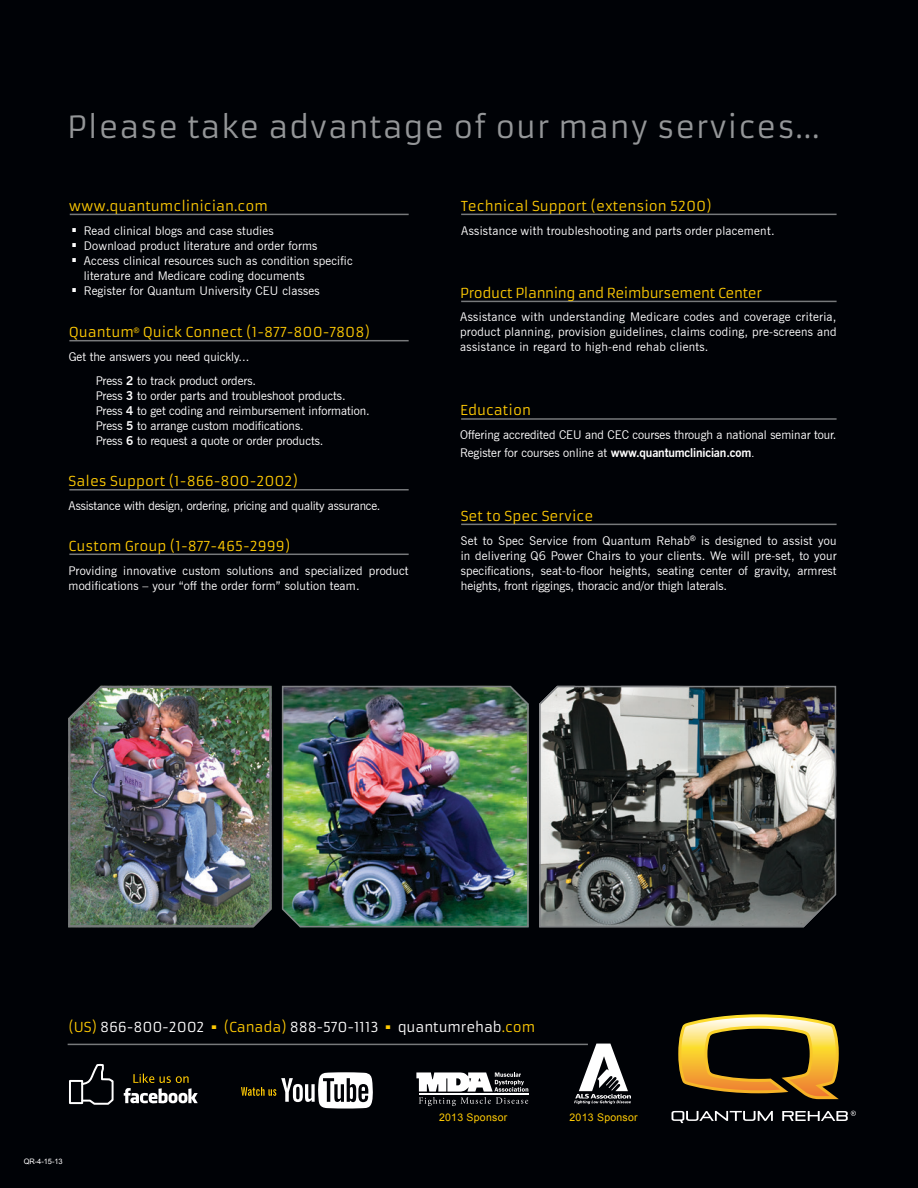
<style>
.page{position:relative;width:918px;height:1188px;background:#000206}
.page>*{position:absolute;margin:0;border:0;box-sizing:border-box;transform-origin:0 0}
.t1{font:36px "News Gothic BT";color:#fff}
.t2{font:30px "Armata";letter-spacing:.025em;color:#949698}
.t3{font:13.5px "Armata";color:#ffcb04}
.t4{font:13.5px "Armata";letter-spacing:-.01em;color:#fff}
.t5{font:13.5px "Armata";letter-spacing:-.03em;color:#ffcb04}
.t6{font:12px/15px "News Gothic BT";letter-spacing:.015em;color:#fff}
.t7{font:12px "News Gothic BT";letter-spacing:-.015em;color:#fff}
.t8{font:10.5px "Arial";letter-spacing:.025em;color:#ffcb04}
.t9{font:7.5px "Arial";color:#fff}
.s1{font-weight:700}
.s2{font-weight:300}
.s3{color:#ffcb04}
</style>
<div class="page">
<hr style="left:69px;top:340px;width:340px;height:1px;background:#77797b">
<hr style="left:69px;top:489px;width:340px;height:2px;background:#77797b">
<hr style="left:69px;top:554px;width:340px;height:1px;background:#77797b">
<hr style="left:461px;top:214px;width:376px;height:1px;background:#77797b">
<hr style="left:461px;top:301px;width:376px;height:1px;background:#77797b">
<hr style="left:461px;top:418px;width:376px;height:2px;background:#77797b">
<hr style="left:70px;top:214px;width:339px;height:1px;background:#77797b">
<hr style="left:461px;top:524px;width:376px;height:1px;background:#77797b">
<img style="left:68px;top:685px;width:204px;height:243px">
<img style="left:281px;top:685px;width:248px;height:243px">
<img style="left:539px;top:685px;width:298px;height:243px">
<svg style="left:678px;top:1014px;width:161px;height:85px"></svg>
<svg style="left:672px;top:1111px;width:101px;height:12px"></svg>
<svg style="left:782px;top:1111px;width:74px;height:10px"></svg>
<hr style="left:68px;top:1044px;width:520px;height:1px;background:#77797b">
<svg style="left:80px;top:1063px;width:34px;height:42px"></svg>
<div style="left:69px;top:1080px;width:14px;height:24px;border:2px solid #fff"></div>
<svg style="left:241px;top:1072px;width:132px;height:37px"></svg>
<svg style="left:416px;top:1072px;width:112px;height:34px"></svg>
<svg style="left:574px;top:1044px;width:57px;height:60px"></svg>
<svg style="left:124px;top:1074px;width:74px;height:29px"></svg>
<h2 class="t2" style="left:67px;top:108px;width:754px">Please take advantage of our many services...</h2>
<p class="t3" style="left:69px;top:198px;width:201px">www.quantumclinician.com</p>
<h1 class="t1" style="left:69px;top:197px;width:12px">.</h1>
<p class="t6" style="left:84px;top:223px;width:191px">Read clinical blogs and case studies</p>
<h1 class="t1" style="left:69px;top:212px;width:12px">.</h1>
<p class="t6" style="left:84px;top:238px;width:235px">Download product literature and order forms</p>
<h1 class="t1" style="left:69px;top:227px;width:12px">.</h1>
<p class="t6" style="left:84px;top:253px;width:271px">Access clinical resources such as condition specific literature and Medicare coding documents</p>
<h1 class="t1" style="left:69px;top:257px;width:12px">.</h1>
<p class="t6" style="left:84px;top:283px;width:237px">Register for Quantum University CEU classes</p>
<p class="t3" style="left:69px;top:324px;width:303px">Quantum<sup>®</sup> Quick Connect (1-877-800-7808)</p>
<p class="t6" style="left:96px;top:345px;width:162px;line-height:24px;text-indent:-27px">Get the answers you need quickly...<br>Press <span class="s1">2</span> to track product orders.</p>
<p class="t6" style="left:96px;top:388px;width:276px">Press <span class="s1">3</span> to order parts and troubleshoot products.<br>Press <span class="s1">4</span> to get coding and reimbursement information.<br>Press <span class="s1">5</span> to arrange custom modifications.<br>Press <span class="s1">6</span> to request a quote or order products.</p>
<p class="t3" style="left:69px;top:473px;width:231px">Sales Support (1-866-800-2002)</p>
<p class="t7" style="left:69px;top:499px;width:313px">Assistance with design, ordering, pricing and quality assurance.</p>
<p class="t3" style="left:69px;top:537px;width:223px">Custom Group (1-877-465-2999)</p>
<p class="t6" style="left:69px;top:563px;width:342px">Providing innovative custom solutions and specialized product modifications – your “off the order form” solution team.</p>
<p class="t3" style="left:461px;top:198px;width:252px">Technical Support (extension 5200)</p>
<p class="t6" style="left:461px;top:223px;width:315px">Assistance with troubleshooting and parts order placement.</p>
<p class="t5" style="left:460px;top:285px;width:303px">Product Planning and Reimbursement Center</p>
<p class="t6" style="left:460px;top:309px;width:378px;text-align:justify">Assistance with understanding Medicare codes and coverage criteria, product planning, provision guidelines, claims coding, pre-screens and assistance in regard to high-end rehab clients.</p>
<p class="t3" style="left:460px;top:402px;width:72px">Education</p>
<p class="t6" style="left:460px;top:426px;width:378px;line-height:18px">Offering accredited CEU and CEC courses through a national seminar tour.<br>Register for courses online at <span class="s1">www.quantumclinician.com</span><span class="s2">.</span></p>
<p class="t3" style="left:461px;top:507px;width:134px">Set to Spec Service</p>
<p class="t6" style="left:461px;top:533px;width:377px;text-align:justify">Set to Spec Service from Quantum Rehab<sup>®</sup> is designed to assist you in delivering Q6 Power Chairs to your clients. We will pre-set, to your specifications, seat-to-floor heights, seating center of gravity, armrest heights, front riggings, thoracic and/or thigh laterals.</p>
<p class="t4" style="left:68px;top:1019px;width:468px"><span class="s3">(US)</span> 866-800-2002 <sup>.</sup> <span class="s3">(Canada)</span> 888-570-1113 <sup>.</sup> quantumrehab<span class="s3">.com</span></p>
<p class="t9" style="left:24px;top:1156px;width:40px">QR-4-15-13</p>
<p class="t8" style="left:439px;top:1110px;width:70px">2013 Sponsor</p>
<p class="t8" style="left:570px;top:1110px;width:70px">2013 Sponsor</p>
</div>
